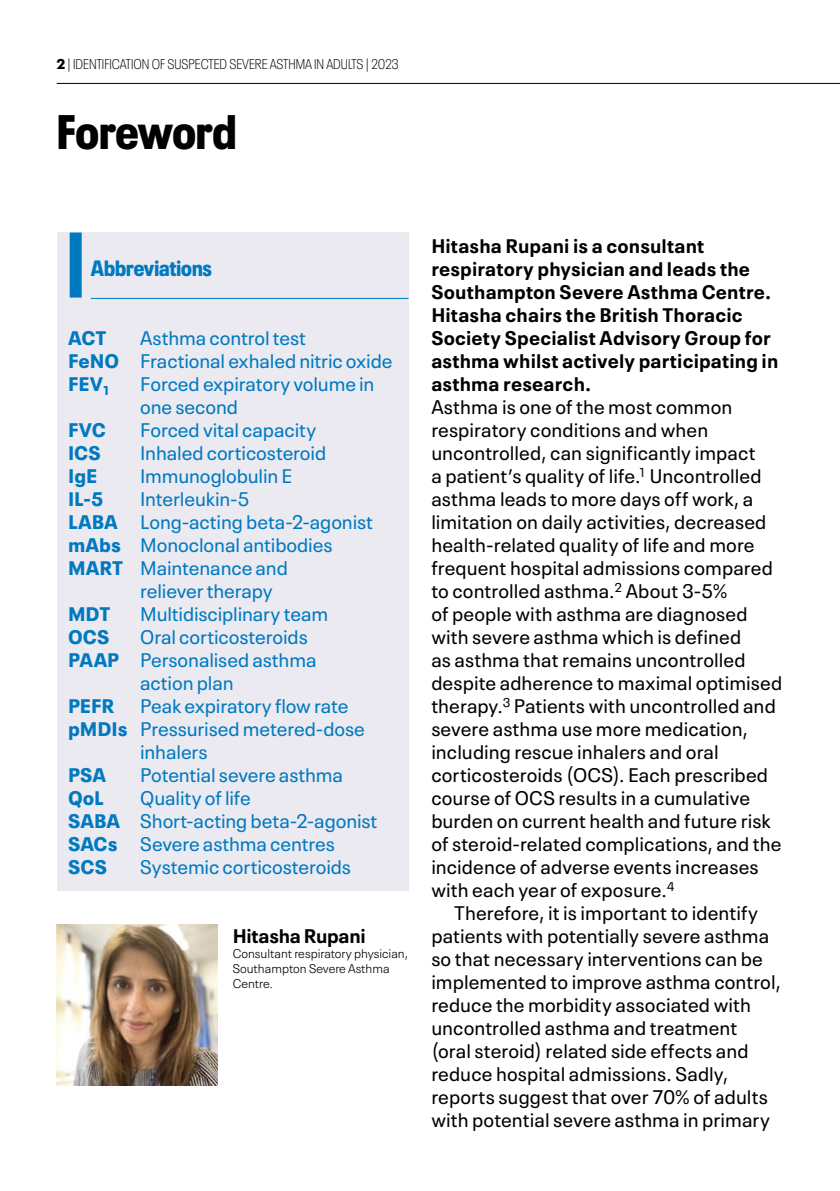
<style>
.page{position:relative;width:840px;height:1191px;background:#fff}
.page>*{position:absolute;margin:0;border:0;box-sizing:border-box;transform-origin:0 0}
.t1{font:900 condensed 48px "Neue Plak";letter-spacing:-.015em;color:#000}
.t2{font:900 condensed 22px "Neue Plak";color:#0079c1}
.t3{font:19.6px/23px "Neue Plak Text";letter-spacing:.005em;color:#000}
.t4{font:19.6px/23px "Neue Plak Text";letter-spacing:-.005em;color:#0079c1}
.t5{font:700 19.6px/23px "Neue Plak Text";letter-spacing:.005em;color:#000}
.t6{font:900 19.6px "Neue Plak Text";color:#0079c1}
.t7{font:700 19.6px "Neue Plak Text";letter-spacing:-.015em;color:#000}
.t8{font:300 condensed 14px "Neue Plak";color:#000}
.t9{font:300 12.4px/15px "Neue Plak Text";color:#000}
.s1{font-weight:900;font-stretch:normal}
.s2{font-weight:900}
</style>
<div class="page">
<img style="left:57px;top:924px;width:160px;height:161px">
<div style="left:57px;top:232px;width:351px;height:658px;background:#ebeaf1"></div>
<hr style="left:91px;top:298px;width:317px;height:1px;background:#0079c1">
<div style="left:70px;top:232px;width:12px;height:65px;background:#0079c1"></div>
<hr style="left:57px;top:83px;width:782px;height:1px;background:#000">
<p class="t8" style="left:57px;top:54px;width:343px"><span class="s1">2</span> | IDENTIFICATION OF SUSPECTED SEVERE ASTHMA IN ADULTS | 2023</p>
<h1 class="t1" style="left:57px;top:95px;width:181px">Foreword</h1>
<p class="t2" style="left:91px;top:251px;width:123px">Abbreviations</p>
<p class="t6" style="left:68px;top:322px;width:40px">ACT</p>
<p class="t4" style="left:68px;top:325px;width:326px;text-indent:72px">Asthma control test<br><span class="s2">FeNO</span> Fractional exhaled nitric oxide<br><span class="s2">FEV</span><sub>1</sub></p>
<p class="t4" style="left:140px;top:371px;width:236px">Forced expiratory volume in one second</p>
<p class="t6" style="left:68px;top:414px;width:39px">FVC</p>
<p class="t4" style="left:140px;top:417px;width:177px">Forced vital capacity</p>
<p class="t6" style="left:68px;top:437px;width:34px">ICS</p>
<p class="t4" style="left:140px;top:440px;width:187px">Inhaled corticosteroid</p>
<p class="t6" style="left:68px;top:460px;width:31px">IgE</p>
<p class="t4" style="left:140px;top:463px;width:153px">Immunoglobulin E</p>
<p class="t6" style="left:68px;top:483px;width:37px">IL-5</p>
<p class="t4" style="left:140px;top:486px;width:111px">Interleukin-5</p>
<p class="t4" style="left:68px;top:509px;width:306px"><span class="s2">LABA</span> Long-acting beta-2-agonist</p>
<p class="t4" style="left:68px;top:532px;width:266px"><span class="s2">mAbs</span> Monoclonal antibodies</p>
<p class="t4" style="left:68px;top:555px;width:221px"><span class="s2">MART</span> Maintenance and</p>
<p class="t4" style="left:140px;top:578px;width:134px">reliever therapy</p>
<p class="t6" style="left:68px;top:598px;width:44px">MDT</p>
<p class="t4" style="left:140px;top:601px;width:189px">Multidisciplinary team</p>
<p class="t6" style="left:68px;top:620px;width:43px">OCS</p>
<p class="t4" style="left:140px;top:623px;width:169px">Oral corticosteroids</p>
<p class="t4" style="left:68px;top:646px;width:250px"><span class="s2">PAAP</span> Personalised asthma</p>
<p class="t4" style="left:140px;top:669px;width:95px">action plan</p>
<p class="t6" style="left:68px;top:689px;width:48px">PEFR</p>
<p class="t4" style="left:140px;top:692px;width:210px">Peak expiratory flow rate</p>
<p class="t4" style="left:68px;top:715px;width:298px"><span class="s2">pMDIs</span> Pressurised metered-dose</p>
<p class="t4" style="left:140px;top:738px;width:69px">inhalers</p>
<p class="t6" style="left:68px;top:758px;width:39px">PSA</p>
<p class="t4" style="left:140px;top:761px;width:204px">Potential severe asthma</p>
<p class="t6" style="left:68px;top:781px;width:37px">QoL</p>
<p class="t4" style="left:68px;top:784px;width:311px;text-indent:72px">Quality of life<br><span class="s2">SABA</span> Short-acting beta-2-agonist<br><span class="s2">SACs</span> Severe asthma centres<br><span class="s2">SCS</span></p>
<p class="t4" style="left:140px;top:853px;width:212px">Systemic corticosteroids</p>
<p class="t7" style="left:232px;top:920px;width:134px">Hitasha Rupani</p>
<p class="t9" style="left:232px;top:945px;width:177px">Consultant respiratory physician,<br>Southampton Severe Asthma<br>Centre.</p>
<p class="t5" style="left:431px;top:232px;width:348px">Hitasha Rupani is a consultant respiratory physician and leads the Southampton Severe Asthma Centre.<br>Hitasha chairs the British Thoracic Society Specialist Advisory Group for asthma whilst actively participating in asthma research.</p>
<p class="t3" style="left:431px;top:394px;width:352px">Asthma is one of the most common respiratory conditions and when uncontrolled, can significantly impact<br>a patient’s quality of life.<sup>1</sup> Uncontrolled asthma leads to more days off work, a limitation on daily activities, decreased health-related quality of life and more frequent hospital admissions compared to controlled asthma.<sup>2</sup> About 3-5%<br>of people with asthma are diagnosed with severe asthma which is defined<br>as asthma that remains uncontrolled despite adherence to maximal optimised therapy.<sup>3</sup> Patients with uncontrolled and severe asthma use more medication, including rescue inhalers and oral corticosteroids (OCS). Each prescribed course of OCS results in a cumulative burden on current health and future risk of steroid-related complications, and the incidence of adverse events increases with each year of exposure.<sup>4</sup></p>
<p class="t3" style="left:431px;top:900px;width:351px;text-indent:23px">Therefore, it is important to identify patients with potentially severe asthma so that necessary interventions can be implemented to improve asthma control, reduce the morbidity associated with uncontrolled asthma and treatment (oral steroid) related side effects and reduce hospital admissions. Sadly, reports suggest that over 70% of adults with potential severe asthma in primary</p>
</div>
